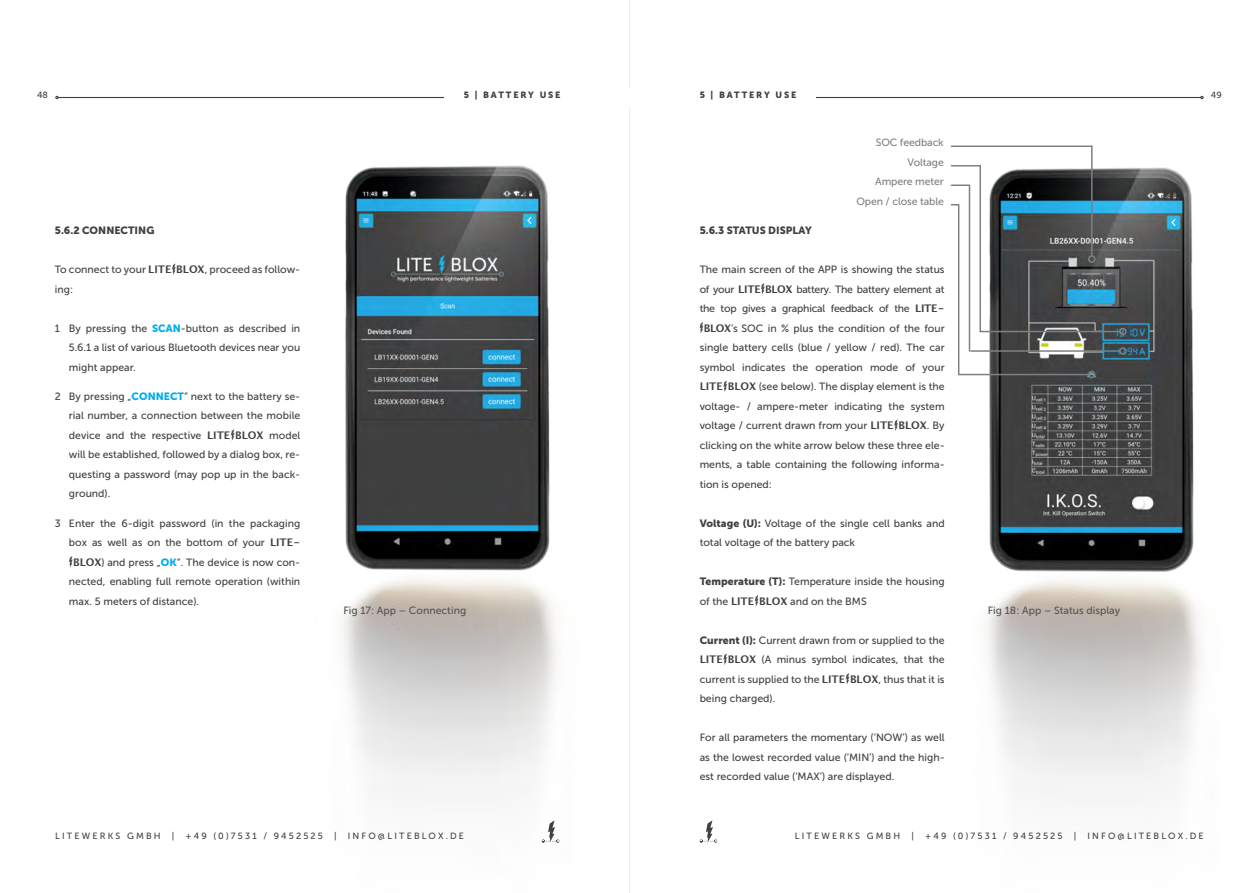
<style>
.page{position:relative;width:1259px;height:893px;background:#fff}
.page>*{position:absolute;margin:0;border:0;box-sizing:border-box;transform-origin:0 0}
.t1{font:10.5px/19.5px "Museo Sans 500";color:#404041;text-align:justify}
.t2{font:10.5px "Museo Sans 500";letter-spacing:-.025em;color:#404041}
.t3{font:10.5px/19.5px "Museo Sans 500";letter-spacing:-.01em;color:#808080;text-align:right}
.t4{font:10.5px "Museo Sans 500";color:#545454}
.t5{font:10.5px "Museo Sans 900";color:#404041}
.t6{font:9px "Museo Sans 500";letter-spacing:.24em;color:#404041}
.t7{font:9px "Museo Sans 900";letter-spacing:.2em;color:#404041}
.s1{font-family:"Lucida Grande";font-weight:700}
.s2{font-family:"Museo Sans 900";color:#00adef}
.s3{font-family:"Museo Sans 900"}
</style>
<div class="page">
<img style="left:343px;top:165px;width:217px;height:677px">
<img style="left:981px;top:166px;width:219px;height:628px">
<hr style="left:58px;top:97px;width:1142px;height:1px;background:#404041">
<svg style="left:542px;top:820px;width:17px;height:23px"></svg>
<svg style="left:699px;top:820px;width:18px;height:23px"></svg>
<hr style="left:629px;top:0;width:1px;height:893px;background:#ececec">
<div style="left:444px;top:88px;width:371px;height:20px;background:#fff"></div>
<svg style="left:231px;top:429px;width:4px;height:12px"></svg>
<svg style="left:172px;top:263px;width:4px;height:12px"></svg>
<svg style="left:69px;top:556px;width:4px;height:12px"></svg>
<div style="left:1088px;top:255px;width:7px;height:8px;border:2px solid #808080;border-radius:50%"></div>
<hr style="left:1091px;top:146px;width:1px;height:110px;background:#808080">
<div style="left:1119px;top:328px;width:7px;height:7px;border:2px solid #808080;border-radius:50%"></div>
<hr style="left:980px;top:331px;width:140px;height:1px;background:#808080">
<div style="left:1119px;top:347px;width:7px;height:8px;border:2px solid #808080;border-radius:50%"></div>
<hr style="left:971px;top:350px;width:149px;height:2px;background:#808080">
<div style="left:1088px;top:371px;width:7px;height:7px;border:2px solid #808080;border-radius:50%"></div>
<hr style="left:958px;top:374px;width:130px;height:1px;background:#808080">
<svg style="left:723px;top:380px;width:4px;height:12px"></svg>
<svg style="left:845px;top:673px;width:4px;height:12px"></svg>
<svg style="left:894px;top:419px;width:4px;height:12px"></svg>
<svg style="left:761px;top:283px;width:4px;height:12px"></svg>
<svg style="left:723px;top:653px;width:4px;height:12px"></svg>
<svg style="left:699px;top:322px;width:4px;height:12px"></svg>
<svg style="left:755px;top:595px;width:3px;height:12px"></svg>
<svg style="left:950px;top:165px;width:31px;height:211px"></svg>
<hr style="left:951px;top:146px;width:140px;height:1px;background:#808080">
<p class="t6" style="left:37px;top:91px;width:12px">48</p>
<p class="t7" style="left:464px;top:91px;width:98px">5 | BATTERY USE</p>
<p class="t7" style="left:699px;top:91px;width:98px">5 | BATTERY USE</p>
<p class="t6" style="left:1211px;top:91px;width:12px">49</p>
<p class="t5" style="left:55px;top:226px;width:101px">5.6.2 CONNECTING</p>
<p class="t1" style="left:55px;top:261px;width:247px">To connect to your <span class="s1">LITE BLOX</span>, proceed as follow&shy;ing:</p>
<p class="t1" style="left:69px;top:319px;width:233px;text-indent:-14px">1 By pressing the <span class="s2">SCAN</span>-button as described in 5.6.1 a list of various Bluetooth devices near you might appear.</p>
<p class="t1" style="left:69px;top:387px;width:233px;text-indent:-14px">2 By pressing „<span class="s2">CONNECT</span>“ next to the battery se&shy;rial number, a connection between the mobile device and the respective <span class="s1">LITE BLOX</span> model will be established, followed by a dialog box, re&shy;questing a password (may pop up in the back&shy;ground).</p>
<p class="t1" style="left:55px;top:514px;width:247px">3 Enter the 6-digit password (in the packaging</p>
<p class="t1" style="left:69px;top:534px;width:233px">box as well as on the bottom of your <span class="s1">LITE-</span></p>
<p class="t1" style="left:73px;top:553px;width:228px"><span class="s1">BLOX</span>) and press „<span class="s2">OK</span>“. The device is now con-</p>
<p class="t1" style="left:69px;top:573px;width:233px">nected, enabling full remote operation (within</p>
<p class="t1" style="left:69px;top:592px;width:132px">max. 5 meters of distance).</p>
<p class="t3" style="left:856px;top:134px;width:89px">SOC feedback<br>Voltage<br>Ampere meter<br>Open / close table</p>
<p class="t5" style="left:699px;top:226px;width:114px">5.6.3 STATUS DISPLAY</p>
<p class="t1" style="left:699px;top:261px;width:246px">The main screen of the APP is showing the status</p>
<p class="t2" style="left:699px;top:285px;width:246px">of your <span class="s1">LITE BLOX</span> battery. The battery element at</p>
<p class="t2" style="left:699px;top:304px;width:246px">the top gives a graphical feedback of the <span class="s1">LITE-</span></p>
<p class="t1" style="left:703px;top:319px;width:242px"><span class="s1">BLOX</span>’s SOC in % plus the condition of the four</p>
<p class="t1" style="left:699px;top:339px;width:246px">single battery cells (blue / yellow / red). The car</p>
<p class="t1" style="left:699px;top:358px;width:246px">symbol indicates the operation mode of your</p>
<p class="t1" style="left:699px;top:378px;width:246px"><span class="s1">LITE BLOX</span> (see below). The display element is the</p>
<p class="t1" style="left:699px;top:397px;width:246px">voltage- / ampere-meter indicating the system</p>
<p class="t1" style="left:699px;top:417px;width:246px">voltage / current drawn from your <span class="s1">LITE BLOX</span>. By</p>
<p class="t1" style="left:699px;top:436px;width:246px">clicking on the white arrow below these three ele-</p>
<p class="t1" style="left:699px;top:456px;width:246px">ments, a table containing the following informa-</p>
<p class="t1" style="left:699px;top:475px;width:74px">tion is opened:</p>
<p class="t1" style="left:699px;top:514px;width:246px"><span class="s3">Voltage (U):</span> Voltage of the single cell banks and total voltage of the battery pack</p>
<p class="t1" style="left:699px;top:573px;width:246px"><span class="s3">Temperature (T):</span> Temperature inside the housing of the <span class="s1">LITE BLOX</span> and on the BMS</p>
<p class="t1" style="left:699px;top:631px;width:246px"><span class="s3">Current (I):</span> Current drawn from or supplied to the <span class="s1">LITE BLOX</span> (A minus symbol indicates, that the current is supplied to the <span class="s1">LITE BLOX</span>, thus that it is being charged).</p>
<p class="t1" style="left:699px;top:729px;width:246px">For all parameters the momentary (‘NOW’) as well as the lowest recorded value (‘MIN’) and the high&shy;est recorded value (‘MAX’) are displayed.</p>
<p class="t4" style="left:343px;top:606px;width:124px">Fig 17: App – Connecting</p>
<p class="t4" style="left:988px;top:606px;width:134px">Fig 18: App – Status display</p>
<p class="t6" style="left:55px;top:832px;width:410px">LITEWERKS GMBH | +49 (0)7531 / 9452525 | INFO@LITEBLOX.DE</p>
<p class="t6" style="left:795px;top:832px;width:410px">LITEWERKS GMBH | +49 (0)7531 / 9452525 | INFO@LITEBLOX.DE</p>
</div>
